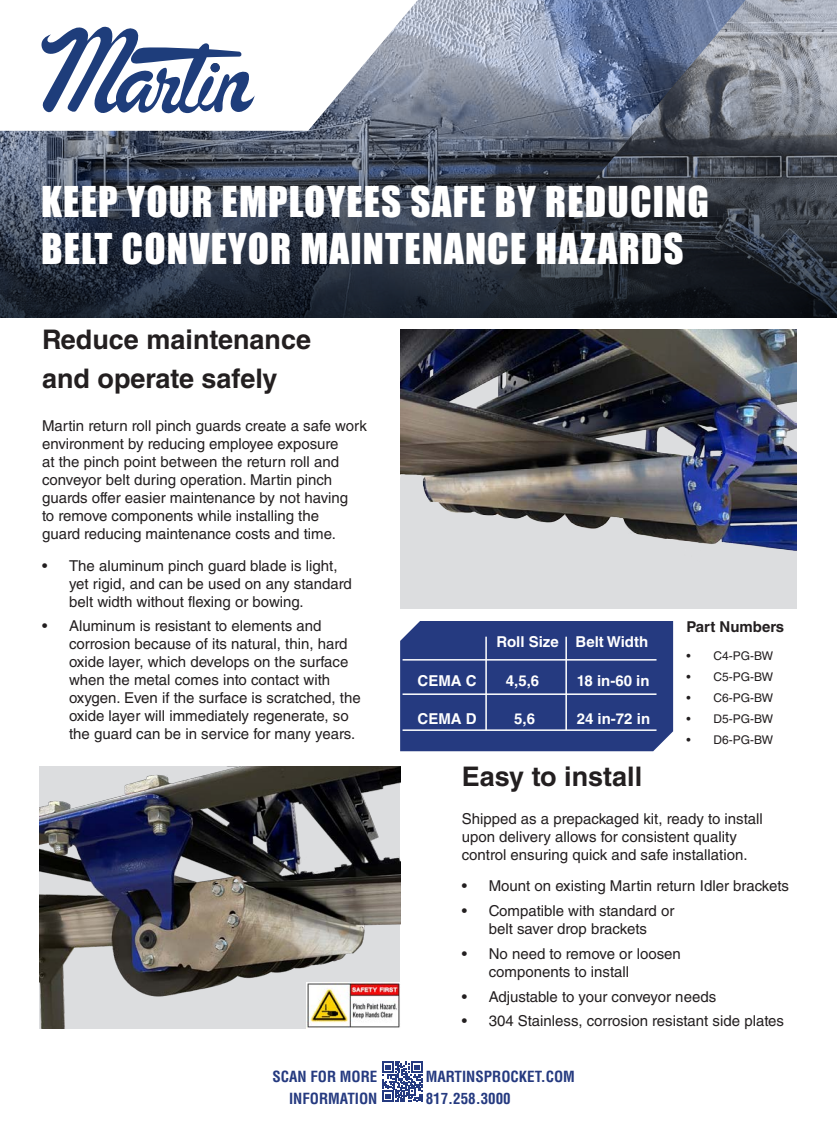
<style>
.page{position:relative;width:837px;height:1134px;background:#fff}
.page>*{position:absolute;margin:0;border:0;box-sizing:border-box;transform-origin:0 0}
.t1{font:39px/46.8px "Impact";letter-spacing:.03em;color:#fff}
.t2{font:700 27px "Helvetica LT Std";color:#231f20}
.t3{font:15px/18px "Helvetica LT Std";color:#231f20}
.t4{font:700 15px "Helvetica LT Std";color:#fff}
.t5{font:700 condensed 15px "Helvetica LT Std";color:#253a80}
.t6{font:700 15px "Helvetica LT Std";color:#231f20}
.t7{font:12px "Helvetica LT Std";color:#231f20}
</style>
<div class="page">
<svg style="left:444px;top:0;width:393px;height:66px;background:#8c98b0"></svg>
<svg style="left:0;top:66px;width:837px;height:252px;background:#3c4452"></svg>
<svg style="left:0;top:0;width:444px;height:131px"></svg>
<svg style="left:40px;top:27px;width:215px;height:86px"></svg>
<svg style="left:382px;top:1062px;width:41px;height:40px"></svg>
<img style="left:400px;top:330px;width:396px;height:279px">
<img style="left:40px;top:766px;width:360px;height:263px">
<div style="left:400px;top:621px;width:273px;height:130px;background:#253a80"></div>
<hr style="left:403px;top:693px;width:254px;height:2px;background:#fff">
<hr style="left:403px;top:659px;width:254px;height:2px;background:#fff">
<hr style="left:485px;top:637px;width:2px;height:93px;background:#fff">
<hr style="left:565px;top:637px;width:2px;height:93px;background:#fff">
<hr style="left:403px;top:729px;width:254px;height:2px;background:#fff">
<img style="left:306px;top:983px;width:94px;height:46px">
<p class="t1" style="left:41px;top:177px;width:669px">KEEP YOUR EMPLOYEES SAFE BY REDUCING<br>BELT CONVEYOR MAINTENANCE HAZARDS</p>
<p class="t2" style="left:42px;top:323px;width:271px">Reduce maintenance</p>
<p class="t2" style="left:42px;top:362px;width:237px">and operate safely</p>
<p class="t3" style="left:42px;top:417px;width:327px">Martin return roll pinch guards create a safe work environment by reducing employee exposure<br>at the pinch point between the return roll and conveyor belt during operation. Martin pinch guards offer easier maintenance by not having<br>to remove components while installing the<br>guard reducing maintenance costs and time.</p>
<p class="t3" style="left:69px;top:556px;width:284px;text-indent:-27px">• The aluminum pinch guard blade is light, yet rigid, and can be used on any standard belt width without flexing or bowing.</p>
<p class="t3" style="left:69px;top:617px;width:293px;text-indent:-27px">• Aluminum is resistant to elements and corrosion because of its natural, thin, hard oxide layer, which develops on the surface when the metal comes into contact with oxygen. Even if the surface is scratched, the oxide layer will immediately regenerate, so the guard can be in service for many years.</p>
<p class="t5" style="left:272px;top:1068px;width:107px">SCAN FOR MORE</p>
<p class="t5" style="left:289px;top:1089px;width:90px">INFORMATION</p>
<p class="t4" style="left:497px;top:633px;width:153px">Roll Size Belt Width</p>
<p class="t4" style="left:418px;top:671px;width:61px">CEMA C</p>
<p class="t4" style="left:506px;top:671px;width:35px">4,5,6</p>
<p class="t4" style="left:577px;top:671px;width:74px">18 in-60 in</p>
<p class="t4" style="left:418px;top:710px;width:61px">CEMA D</p>
<p class="t4" style="left:514px;top:710px;width:22px">5,6</p>
<p class="t4" style="left:577px;top:710px;width:75px">24 in-72 in</p>
<p class="t6" style="left:686px;top:617px;width:99px">Part Numbers</p>
<p class="t7" style="left:686px;top:648px;width:88px">• C4-PG-BW</p>
<p class="t7" style="left:686px;top:670px;width:88px">• C5-PG-BW</p>
<p class="t7" style="left:686px;top:691px;width:88px">• C6-PG-BW</p>
<p class="t7" style="left:686px;top:712px;width:88px">• D5-PG-BW</p>
<p class="t7" style="left:686px;top:733px;width:88px">• D6-PG-BW</p>
<p class="t2" style="left:462px;top:760px;width:182px">Easy to install</p>
<p class="t3" style="left:462px;top:809px;width:303px">Shipped as a prepackaged kit, ready to install upon delivery allows for consistent quality control ensuring quick and safe installation.</p>
<p class="t3" style="left:462px;top:877px;width:329px">• Mount on existing Martin return Idler brackets</p>
<p class="t3" style="left:462px;top:902px;width:214px;text-align:center">• Compatible with standard or belt saver drop brackets</p>
<p class="t3" style="left:489px;top:944px;width:194px;text-indent:-27px">• No need to remove or loosen components to install</p>
<p class="t3" style="left:462px;top:987px;width:256px">• Adjustable to your conveyor needs</p>
<p class="t3" style="left:462px;top:1012px;width:324px">• 304 Stainless, corrosion resistant side plates</p>
<p class="t5" style="left:426px;top:1068px;width:151px">MARTINSPROCKET.COM</p>
<p class="t5" style="left:426px;top:1089px;width:86px">817.258.3000</p>
</div>
